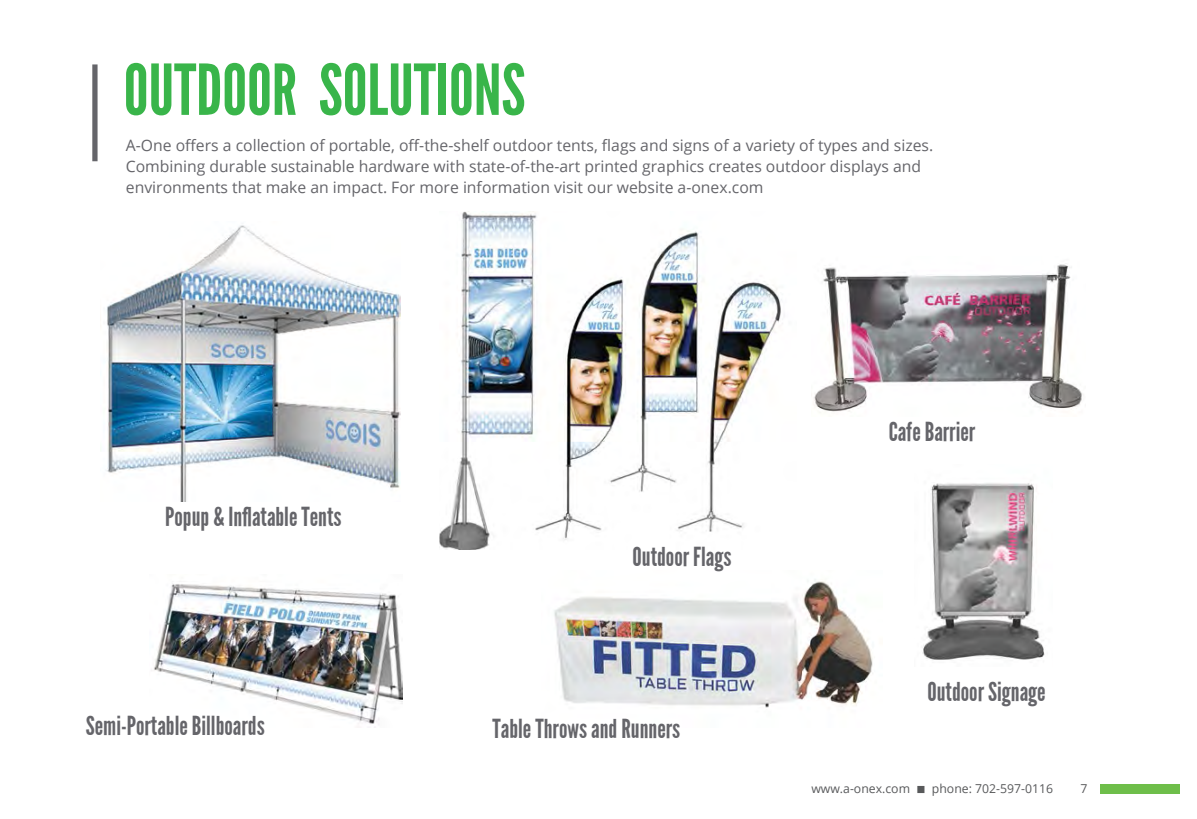
<style>
.page{position:relative;width:1197px;height:819px;background:#fff}
.page>*{position:absolute;margin:0;border:0;box-sizing:border-box;transform-origin:0 0}
.Header_Style_45pt{font:70px "League Gothic";color:#39b54a}
.Parahraph_Header{font:26.25px "League Gothic";color:#65656a}
.Header_Bottom_Text{font:15.75px "Open Sans";color:#65656a}
.t1{font:12.25px "Open Sans";color:#58595b}
</style>
<div class="page">
<div style="left:92px;top:64px;width:6px;height:97px;background:#65656a"></div>
<img style="left:154px;top:583px;width:248px;height:142px">
<img style="left:106px;top:225px;width:295px;height:277px">
<img style="left:554px;top:579px;width:319px;height:129px">
<img style="left:922px;top:483px;width:123px;height:177px">
<img style="left:814px;top:264px;width:269px;height:149px">
<img style="left:440px;top:211px;width:345px;height:338px">
<div style="left:1101px;top:784px;width:79px;height:9px;background:#6ebe4a"></div>
<p class="Header_Style_45pt" style="left:124px;top:50px;width:403px">OUTDOOR SOLUTIONS</p>
<p class="Header_Bottom_Text" style="left:126px;top:134px;width:809px">A-One offers a collection of portable, off-the-shelf outdoor tents, flags and signs of a variety of types and sizes.</p>
<p class="Header_Bottom_Text" style="left:126px;top:155px;width:797px">Combining durable sustainable hardware with state-of-the-art printed graphics creates outdoor displays and</p>
<p class="Header_Bottom_Text" style="left:126px;top:176px;width:639px">environments that make an impact. For more information visit our website a-onex.com</p>
<p class="Parahraph_Header" style="left:165px;top:501px;width:178px">Popup &amp; Inflatable Tents</p>
<p class="Parahraph_Header" style="left:633px;top:542px;width:100px">Outdoor Flags</p>
<p class="Parahraph_Header" style="left:86px;top:711px;width:180px">Semi-Portable Billboards</p>
<p class="Parahraph_Header" style="left:493px;top:713px;width:189px">Table Throws and Runners</p>
<p class="Parahraph_Header" style="left:889px;top:417px;width:88px">Cafe Barrier</p>
<p class="Parahraph_Header" style="left:927px;top:676px;width:120px">Outdoor Signage</p>
<p class="t1" style="left:811px;top:780px;width:243px">www.a-onex.com ■ phone: 702-597-0116</p>
<p class="t1" style="left:1081px;top:780px;width:9px">7</p>
</div>
